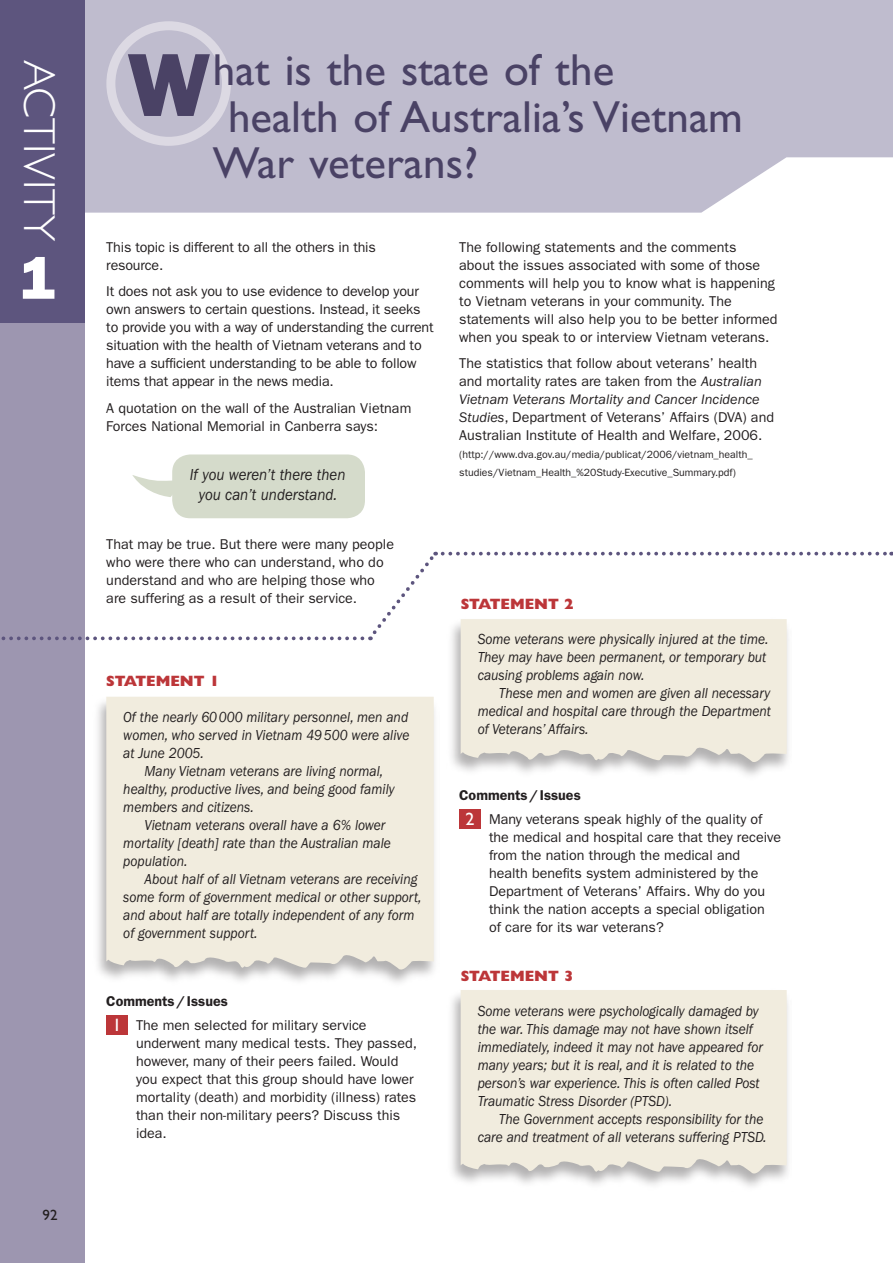
<style>
.page{position:relative;width:893px;height:1263px;background:#fff}
.page>*{position:absolute;margin:0;border:0;box-sizing:border-box;transform-origin:0 0}
.t1{font:800 60px "Franklin Gothic";color:#fff}
.t2{font:45px "Gill Sans";color:#4a4265}
.t3{font:300 45px "Gill Sans";color:#fff}
.t4{font:italic 16.5px/19.8px "Franklin Gothic";color:#231f20;text-align:center;scale:.9 1}
.t5{font:italic 15px/18px "Franklin Gothic";color:#231f20;scale:.9 1}
.t6{font:800 15px "Gill Sans";color:#bc3639}
.t7{font:15px "Gill Sans";color:#231f20}
.t8{font:14.25px/18px "Franklin Gothic";color:#231f20}
.t9{font:10.5px/18px "Franklin Gothic";color:#231f20}
.s1{font-family:"Franklin Gothic";font-weight:800;font-size:90px}
.s2{font-weight:600}
.s3{font-family:"Gill Sans";font-size:18px;color:#fff}
.s4{font-style:italic}
</style>
<div class="page">
<div style="left:85px;top:0;width:808px;height:213px;background:#bfbcce"></div>
<div style="left:0;top:303px;width:85px;height:960px;background:#9d96b0"></div>
<div style="left:0;top:0;width:85px;height:323px;background:#5d557e"></div>
<div style="left:106px;top:21px;width:125px;height:125px;border:9px solid #dcd9e3;border-radius:50%"></div>
<div style="left:172px;top:454px;width:193px;height:64px;background:#d5dbcb;border-radius:18px"></div>
<svg style="left:132px;top:475px;width:41px;height:22px"></svg>
<div style="left:92px;top:695px;width:348px;height:293px;background:#231f20;opacity:.35"></div>
<div style="left:106px;top:697px;width:328px;height:275px;background:#f1ecde"></div>
<div style="left:106px;top:1016px;width:22px;height:19px;background:#bc3639"></div>
<div style="left:446px;top:618px;width:346px;height:163px;background:#231f20;opacity:.35"></div>
<svg style="left:461px;top:640px;width:326px;height:125px;background:#ede8db"></svg>
<div style="left:459px;top:809px;width:21px;height:20px;background:#bc3639"></div>
<svg style="left:1px;top:551px;width:891px;height:89px"></svg>
<div style="left:446px;top:988px;width:346px;height:203px;background:#231f20;opacity:.35"></div>
<div style="left:461px;top:990px;width:326px;height:186px;background:#f1ecde"></div>
<h2 class="t3" style="left:64px;top:60px;width:183px;rotate:90deg">Activity</h2>
<h1 class="t1" style="left:21px;top:243px;width:37px">1</h1>
<p class="t7" style="left:43px;top:1206px;width:16px">92</p>
<h2 class="t2" style="left:127px;top:44px;width:488px"><span class="s1">W</span>hat is the state of the</h2>
<h2 class="t2" style="left:228px;top:91px;width:516px">health of Australia’s Vietnam</h2>
<h2 class="t2" style="left:213px;top:137px;width:267px">War veterans?</h2>
<p class="t8" style="left:106px;top:238px;width:271px">This topic is different to all the others in this resource.</p>
<p class="t8" style="left:106px;top:282px;width:329px">It does not ask you to use evidence to develop your own answers to certain questions. Instead, it seeks to provide you with a way of understanding the current situation with the health of Vietnam veterans and to have a sufficient understanding to be able to follow items that appear in the news media.</p>
<p class="t8" style="left:106px;top:399px;width:307px">A quotation on the wall of the Australian Vietnam<br>Forces National Memorial in Canberra says:</p>
<p class="t4" style="left:190px;top:465px;width:174px">If you weren’t there then you can’t understand.</p>
<p class="t8" style="left:106px;top:535px;width:289px">That may be true. But there were many people who were there who can understand, who do understand and who are helping those who are suffering as a result of their service.</p>
<p class="t6" style="left:106px;top:672px;width:115px">STATEMENT 1</p>
<p class="t5" style="left:123px;top:708px;width:318px">Of the nearly 60000 military personnel, men and</p>
<p class="t5" style="left:123px;top:726px;width:319px">women, who served in Vietnam 49500 were alive</p>
<p class="t5" style="left:123px;top:744px;width:91px">at June 2005.</p>
<p class="t5" style="left:145px;top:762px;width:267px">Many Vietnam veterans are living normal,</p>
<p class="t5" style="left:123px;top:780px;width:303px">healthy, productive lives, and being good family</p>
<p class="t5" style="left:123px;top:798px;width:147px">members and citizens.</p>
<p class="t5" style="left:145px;top:816px;width:269px">Vietnam veterans overall have a 6% lower</p>
<p class="t5" style="left:123px;top:834px;width:299px">mortality [death] rate than the Australian male</p>
<p class="t5" style="left:123px;top:852px;width:73px">population.</p>
<p class="t5" style="left:145px;top:870px;width:305px">About half of all Vietnam veterans are receiving</p>
<p class="t5" style="left:123px;top:888px;width:333px">some form of government medical or other support,</p>
<p class="t5" style="left:123px;top:906px;width:325px">and about half are totally independent of any form</p>
<p class="t5" style="left:123px;top:924px;width:151px">of government support.</p>
<p class="t8" style="left:112px;top:989px;width:256px;line-height:24.5px;text-indent:-6px"><span class="s2">Comments/Issues<br></span><span class="s3">1</span> The men selected for military service</p>
<p class="t8" style="left:136px;top:1034px;width:282px">underwent many medical tests. They passed, however, many of their peers failed. Would you expect that this group should have lower mortality (death) and morbidity (illness) rates than their non-military peers? Discuss this idea.</p>
<p class="t8" style="left:459px;top:238px;width:320px">The following statements and the comments<br>about the issues associated with some of those comments will help you to know what is happening to Vietnam veterans in your community. The statements will also help you to be better informed when you speak to or interview Vietnam veterans.</p>
<p class="t8" style="left:459px;top:354px;width:316px">The statistics that follow about veterans’ health and mortality rates are taken from the <span class="s4">Australian Vietnam Veterans Mortality and Cancer Incidence Studies</span>, Department of Veterans’ Affairs (DVA) and Australian Institute of Health and Welfare, 2006.</p>
<p class="t9" style="left:459px;top:446px;width:295px">(http://www.dva.gov.au/media/publicat/2006/vietnam_health_ studies/Vietnam_Health_%20Study-Executive_Summary.pdf)</p>
<p class="t6" style="left:461px;top:595px;width:115px">STATEMENT 2</p>
<p class="t5" style="left:478px;top:630px;width:325px">Some veterans were physically injured at the time.<br>They may have been permanent, or temporary but causing problems again now.</p>
<p class="t5" style="left:478px;top:684px;width:327px;text-align:justify;text-indent:21px">These men and women are given all necessary medical and hospital care through the Department of Veterans’ Affairs.</p>
<p class="t8" style="left:465px;top:782px;width:299px;line-height:24.5px;text-indent:-6px"><span class="s2">Comments/Issues<br></span><span class="s3">2</span> Many veterans speak highly of the quality of</p>
<p class="t8" style="left:489px;top:828px;width:294px">the medical and hospital care that they receive from the nation through the medical and health benefits system administered by the Department of Veterans’ Affairs. Why do you think the nation accepts a special obligation<br>of care for its war veterans?</p>
<p class="t6" style="left:461px;top:967px;width:115px">STATEMENT 3</p>
<p class="t5" style="left:478px;top:1002px;width:319px">Some veterans were psychologically damaged by the war. This damage may not have shown itself immediately, indeed it may not have appeared for many years; but it is real, and it is related to the person’s war experience. This is often called Post Traumatic Stress Disorder (PTSD).</p>
<p class="t5" style="left:478px;top:1110px;width:323px;text-align:right">The Government accepts responsibility for the care and treatment of all veterans suffering PTSD.</p>
</div>
